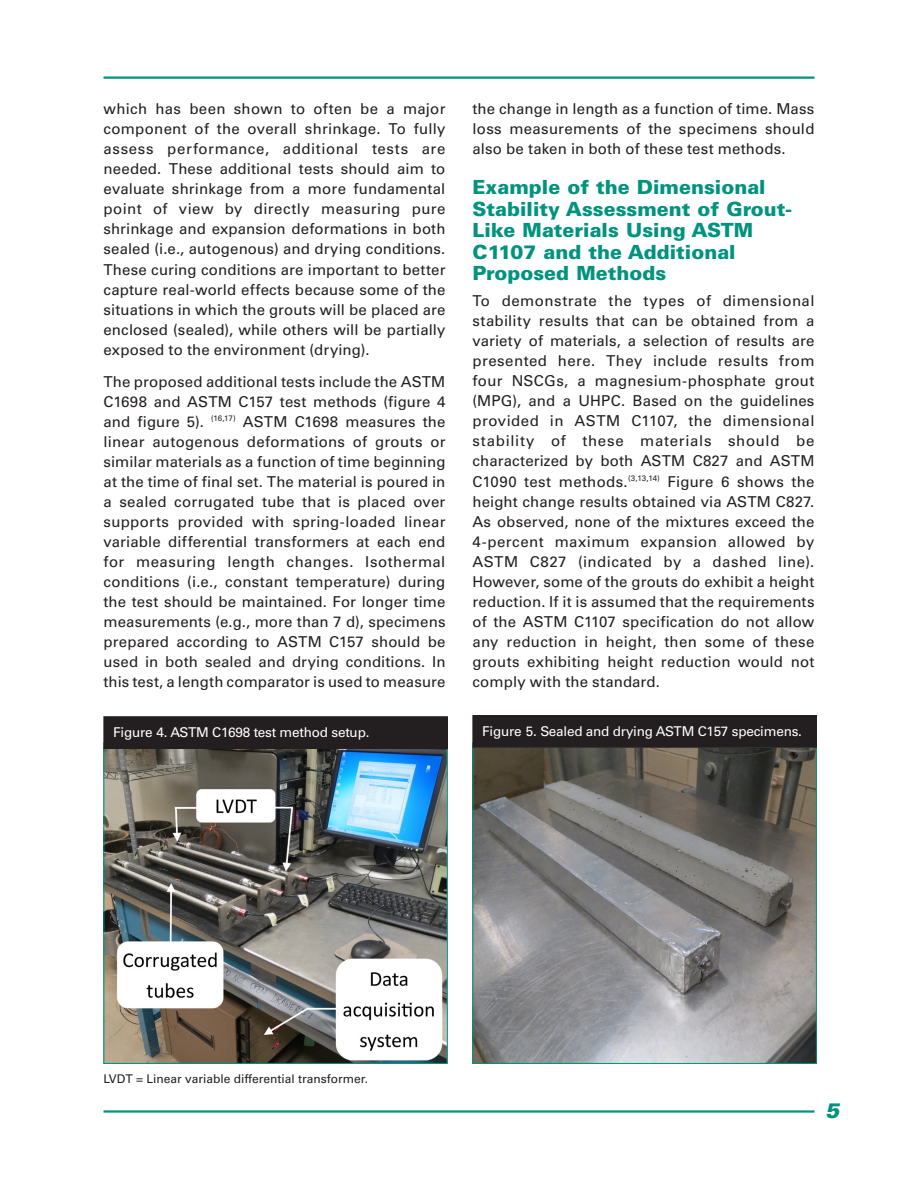
<style>
.page{position:relative;width:918px;height:1188px;background:#fff}
.page>*{position:absolute;margin:0;border:0;box-sizing:border-box;transform-origin:0 0}
.t1{font:italic 900 21px "Univers LT Std";color:#00937f}
.t2{font:900 19.5px/21.6px "Univers LT Std";color:#00937f}
.body{font:15px/20px "Univers LT Std";letter-spacing:.01em;color:#231f20;text-align:justify}
.table_title{font:13.5px "Univers LT Std";letter-spacing:-.015em;color:#fff}
.table_figure_note{font:12px "Univers LT Std";color:#231f20}
</style>
<div class="page">
<hr style="left:104px;top:1110px;width:710px;height:3px;background:#00937f">
<hr style="left:104px;top:76px;width:710px;height:3px;background:#00937f">
<img style="left:106px;top:749px;width:340px;height:313px">
<div style="left:104px;top:717px;width:343px;height:31px;background:#231f20"></div>
<div style="left:104px;top:716px;width:344px;height:33px;border:1px solid #231f20"></div>
<img style="left:474px;top:748px;width:341px;height:314px">
<div style="left:473px;top:716px;width:343px;height:31px;background:#231f20"></div>
<div style="left:472px;top:715px;width:345px;height:33px;border:1px solid #231f20"></div>
<p class="body" style="left:104px;top:99px;width:344px">which has been shown to often be a major component of the overall shrinkage. To fully assess performance, additional tests are needed. These additional tests should aim to evaluate shrinkage from a more fundamental point of view by directly measuring pure shrinkage and expansion deformations in both sealed (i.e., autogenous) and drying conditions.<br>These curing conditions are important to better capture real-world effects because some of the situations in which the grouts will be placed are enclosed (sealed), while others will be partially exposed to the environment (drying).</p>
<p class="body" style="left:104px;top:371px;width:344px">The proposed additional tests include the ASTM C1698 and ASTM C157 test methods (figure 4 and figure 5). <sup>(16,17)</sup> ASTM C1698 measures the linear autogenous deformations of grouts or similar materials as a function of time beginning at the time of final set. The material is poured in a sealed corrugated tube that is placed over supports provided with spring-loaded linear variable differential transformers at each end for measuring length changes. Isothermal conditions (i.e., constant temperature) during the test should be maintained. For longer time measurements (e.g., more than 7 d), specimens prepared according to ASTM C157 should be used in both sealed and drying conditions. In this test, a length comparator is used to measure</p>
<p class="body" style="left:472px;top:99px;width:344px">the change in length as a function of time. Mass loss measurements of the specimens should also be taken in both of these test methods.</p>
<h1 class="t2" style="left:472px;top:176px;width:321px">Example of the Dimensional<br>Stability Assessment of Grout-<br>Like Materials Using ASTM<br>C1107 and the Additional<br>Proposed Methods</h1>
<p class="body" style="left:472px;top:291px;width:344px">To demonstrate the types of dimensional stability results that can be obtained from a variety of materials, a selection of results are presented here. They include results from four NSCGs, a magnesium-phosphate grout (MPG), and a UHPC. Based on the guidelines provided in ASTM C1107, the dimensional stability of these materials should be characterized by both ASTM C827 and ASTM C1090 test methods.<sup>(3,13,14)</sup> Figure 6 shows the height change results obtained via ASTM C827.<br>As observed, none of the mixtures exceed the 4-percent maximum expansion allowed by ASTM C827 (indicated by a dashed line).<br>However, some of the grouts do exhibit a height reduction. If it is assumed that the requirements of the ASTM C1107 specification do not allow any reduction in height, then some of these grouts exhibiting height reduction would not comply with the standard.</p>
<p class="table_title" style="left:113px;top:725px;width:258px">Figure 4. ASTM C1698 test method setup.</p>
<p class="table_title" style="left:482px;top:724px;width:321px">Figure 5. Sealed and drying ASTM C157 specimens.</p>
<p class="table_figure_note" style="left:104px;top:1072px;width:266px">LVDT = Linear variable differential transformer.</p>
<h1 class="t1" style="left:825px;top:1097px;width:16px">5</h1>
</div>
